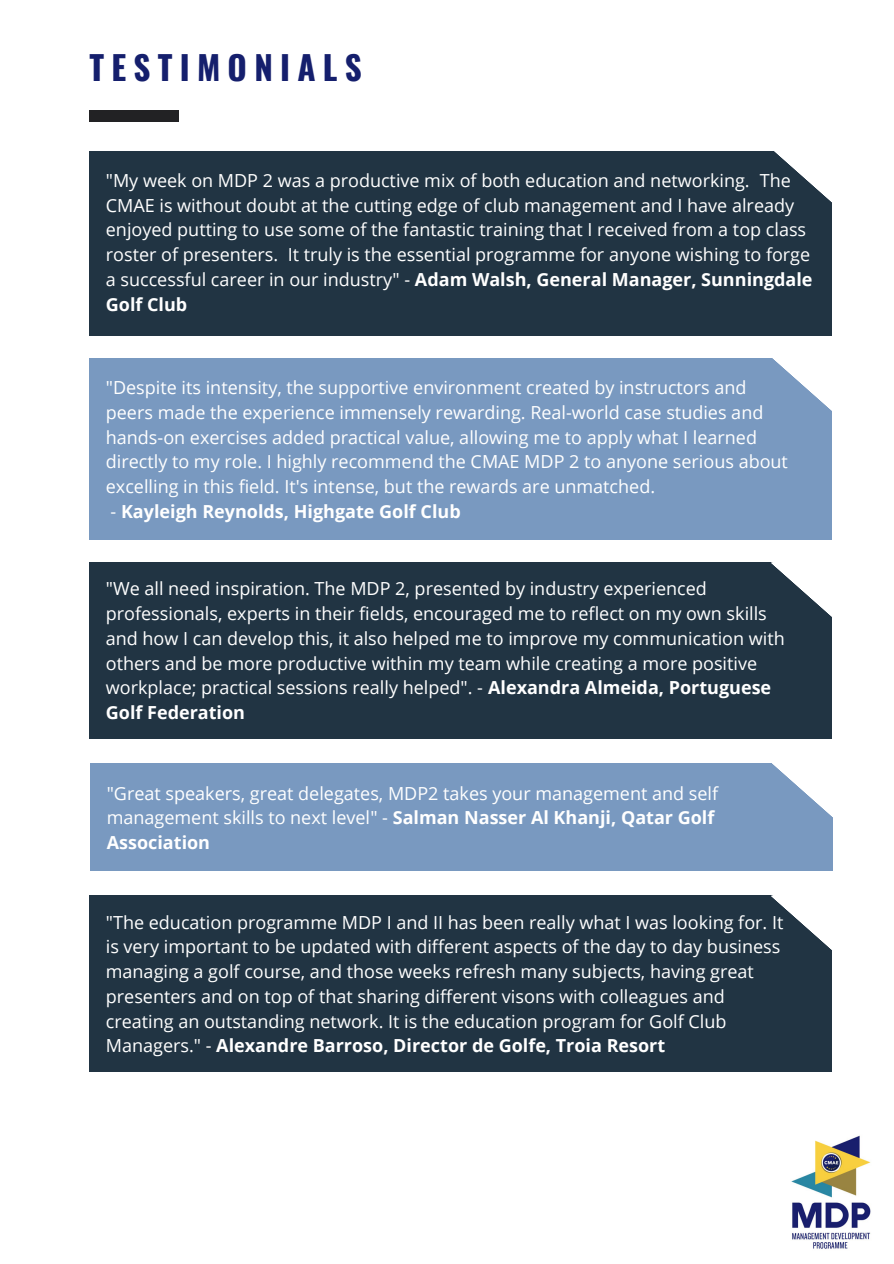
<style>
.page{position:relative;width:894px;height:1264px;background:#fff}
.page>*{position:absolute;margin:0;border:0;box-sizing:border-box;transform-origin:0 0}
.t1{font:700 33.15px "Oswald";letter-spacing:.22em;color:#151f6d}
.t2{font:18px/24.8px "Open Sans";color:#fff}
.t3{font:700 18px "Open Sans";color:#fff}
.s1{font-weight:700}
.s2{font-weight:400}
</style>
<div class="page">
<img style="left:791px;top:1135px;width:80px;height:114px">
<div style="left:89px;top:110px;width:90px;height:11px;background:#222224"></div>
<div style="left:89px;top:151px;width:742px;height:184px;background:#213443"></div>
<svg style="left:774px;top:151px;width:58px;height:76px"></svg>
<div style="left:89px;top:358px;width:742px;height:182px;background:#7999c0"></div>
<svg style="left:771px;top:328px;width:61px;height:91px"></svg>
<div style="left:89px;top:562px;width:742px;height:176px;background:#213443"></div>
<svg style="left:771px;top:533px;width:61px;height:91px"></svg>
<div style="left:90px;top:763px;width:742px;height:108px;background:#7999c0"></div>
<svg style="left:771px;top:734px;width:62px;height:90px"></svg>
<div style="left:89px;top:895px;width:742px;height:176px;background:#213443"></div>
<svg style="left:771px;top:866px;width:62px;height:91px"></svg>
<p class="t1" style="left:89px;top:42px;width:274px">TESTIMONIALS</p>
<p class="t2" style="left:106px;top:167px;width:708px">"My week on MDP 2 was a productive mix of both education and networking. The CMAE is without doubt at the cutting edge of club management and I have already enjoyed putting to use some of the fantastic training that I received from a top class roster of presenters. It truly is the essential programme for anyone wishing to forge a successful career in our industry" - <span class="s1">Adam Walsh, General Manager, Sunningdale Golf Club</span></p>
<p class="t2" style="left:106px;top:374px;width:683px">"Despite its intensity, the supportive environment created by instructors and peers made the experience immensely rewarding. Real-world case studies and hands-on exercises added practical value, allowing me to apply what I learned directly to my role. I highly recommend the CMAE MDP 2 to anyone serious about excelling in this field. It's intense, but the rewards are unmatched.</p>
<p class="t3" style="left:110px;top:498px;width:351px"><span class="s2">-</span> Kayleigh Reynolds, Highgate Golf Club</p>
<p class="t2" style="left:106px;top:576px;width:680px">"We all need inspiration. The MDP 2, presented by industry experienced professionals, experts in their fields, encouraged me to reflect on my own skills and how I can develop this, it also helped me to improve my communication with others and be more productive within my team while creating a more positive workplace; practical sessions really helped". - <span class="s1">Alexandra Almeida, Portuguese Golf Federation</span></p>
<p class="t2" style="left:107px;top:780px;width:612px">"Great speakers, great delegates, MDP2 takes your management and self management skills to next level" - <span class="s1">Salman Nasser Al Khanji, Qatar Golf<br>Association</span></p>
<p class="t2" style="left:106px;top:909px;width:679px">"The education programme MDP I and II has been really what I was looking for. It is very important to be updated with different aspects of the day to day business managing a golf course, and those weeks refresh many subjects, having great presenters and on top of that sharing different visons with colleagues and creating an outstanding network. It is the education program for Golf Club Managers." - <span class="s1">Alexandre Barroso, Director de Golfe, Troia Resort</span></p>
</div>
